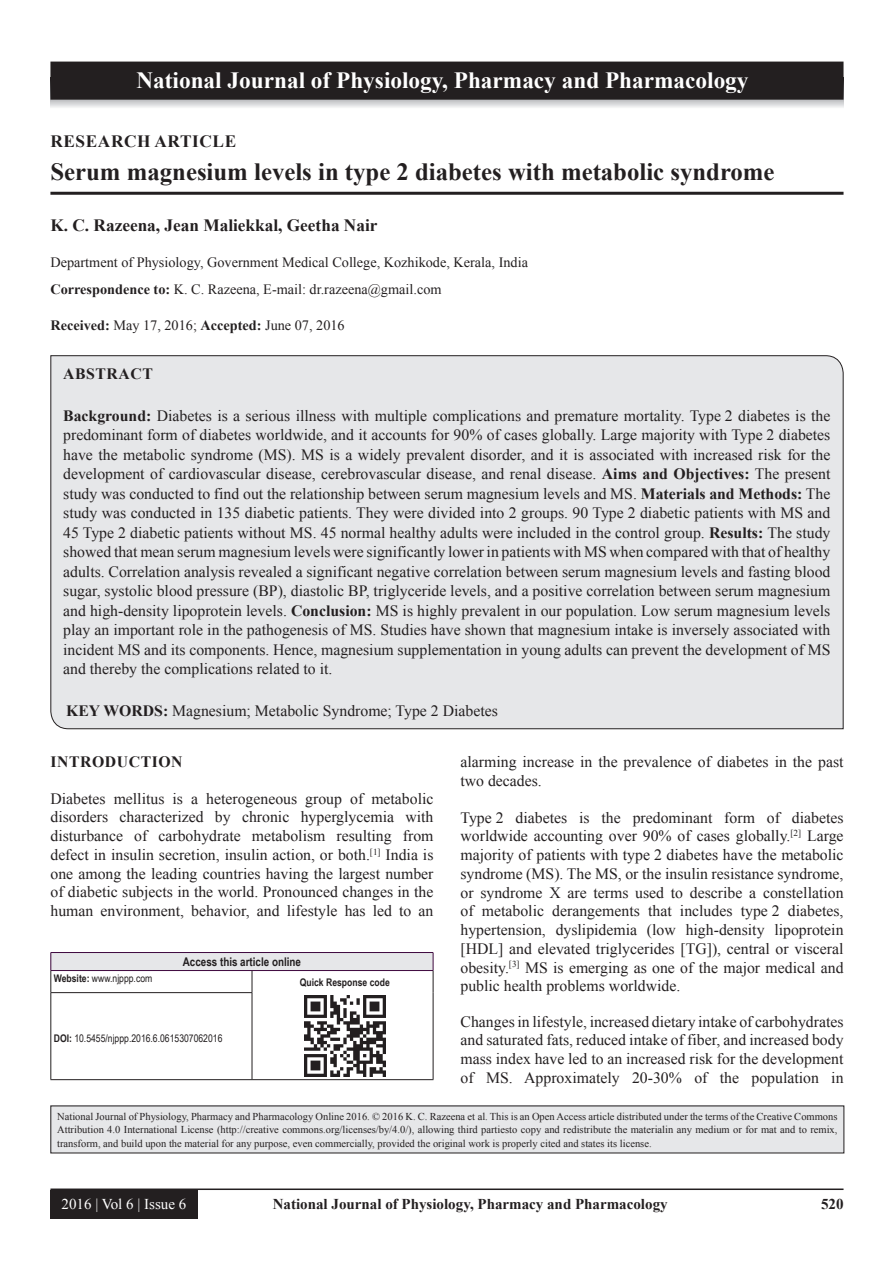
<style>
.page{position:relative;width:894px;height:1263px;background:#fff}
.page>*{position:absolute;margin:0;border:0;box-sizing:border-box;transform-origin:0 0}
.AT{font:700 24.75px "Times New Roman";color:#231f20}
.JN{font:700 23.25px "Times New Roman";color:#fff}
.AU{font:700 17.25px "Times New Roman";color:#231f20}
.AH{font:700 17.25px "Times New Roman";letter-spacing:.035em;color:#231f20}
.ABS{font:15.75px/19.5px "Times New Roman";color:#231f20;text-align:justify}
.TX{font:15.75px/18.8px "Times New Roman";color:#231f20;text-align:justify}
.KWD{font:15.75px "Times New Roman";color:#231f20}
.ABSH{font:700 15.75px "Times New Roman";letter-spacing:.035em;color:#231f20}
.RF{font:700 15px "Times New Roman";color:#231f20}
.RF_VOL{font:15px "Times New Roman";color:#fff}
.ADD{font:14.25px "Times New Roman";color:#231f20}
.AFF{font:14.25px "Times New Roman";color:#231f20}
.AAO{font:700 12px "Arial Narrow";color:#231f20}
.JN_TX{font:10.5px/13.5px "Times New Roman";color:#231f20;text-align:justify}
.Web{font:10.5px "Arial Narrow";color:#231f20}
.Web-2{font:700 10.5px "Arial Narrow";color:#231f20}
.s1{font-weight:700}
</style>
<div class="page">
<hr style="left:50px;top:1188px;width:793px;height:2px;background:#231f20">
<div style="left:50px;top:1190px;width:147px;height:28px;background:#231f20"></div>
<div style="left:50px;top:355px;width:793px;height:374px;background:#e6e7e9"></div>
<svg style="left:51px;top:100px;width:792px;height:8px"></svg>
<div style="left:51px;top:62px;width:791px;height:37px;background:#231f20"></div>
<div style="left:50px;top:62px;width:793px;height:38px;border:2px solid #231f20"></div>
<hr style="left:50px;top:192px;width:793px;height:3px;background:#231f20">
<div style="left:51px;top:952px;width:382px;height:18px;background:#e6e7e9"></div>
<hr style="left:51px;top:970px;width:201px;height:1px;background:#3e083e">
<hr style="left:252px;top:970px;width:181px;height:1px;background:#3e083e">
<svg style="left:50px;top:953px;width:2px;height:39px"></svg>
<svg style="left:251px;top:971px;width:1px;height:21px"></svg>
<hr style="left:50px;top:992px;width:202px;height:1px;background:#231f20">
<hr style="left:50px;top:993px;width:1px;height:86px;background:#231f20">
<hr style="left:251px;top:993px;width:1px;height:86px;background:#231f20">
<hr style="left:50px;top:1079px;width:202px;height:1px;background:#231f20">
<svg style="left:432px;top:953px;width:1px;height:39px"></svg>
<hr style="left:432px;top:992px;width:1px;height:87px;background:#231f20">
<hr style="left:252px;top:1079px;width:181px;height:1px;background:#231f20">
<hr style="left:51px;top:952px;width:201px;height:1px;background:#3e083e">
<hr style="left:252px;top:952px;width:181px;height:1px;background:#3e083e">
<img style="left:304px;top:995px;width:81px;height:81px">
<div style="left:51px;top:1106px;width:792px;height:47px;background:#e6e7e9"></div>
<p class="JN" style="left:136px;top:64px;width:613px">National Journal of Physiology, Pharmacy and Pharmacology</p>
<p class="AH" style="left:50px;top:128px;width:187px">RESEARCH ARTICLE</p>
<p class="AT" style="left:50px;top:154px;width:725px">Serum magnesium levels in type 2 diabetes with metabolic syndrome</p>
<p class="AU" style="left:50px;top:212px;width:328px">K. C. Razeena, Jean Maliekkal, Geetha Nair</p>
<p class="AFF" style="left:50px;top:252px;width:479px">Department of Physiology, Government Medical College, Kozhikode, Kerala, India</p>
<p class="ADD" style="left:50px;top:279px;width:392px"><span class="s1">Correspondence to:</span> K. C. Razeena, E-mail: dr.razeena@gmail.com</p>
<p class="ADD" style="left:50px;top:315px;width:296px"><span class="s1">Received:</span> May 17, 2016; <span class="s1">Accepted:</span> June 07, 2016</p>
<p class="ABSH" style="left:63px;top:362px;width:91px">ABSTRACT</p>
<p class="ABS" style="left:63px;top:405px;width:768px"><span class="s1">Background:</span> Diabetes is a serious illness with multiple complications and premature mortality. Type 2 diabetes is the predominant form of diabetes worldwide, and it accounts for 90% of cases globally. Large majority with Type 2 diabetes have the metabolic syndrome (MS). MS is a widely prevalent disorder, and it is associated with increased risk for the development of cardiovascular disease, cerebrovascular disease, and renal disease. <span class="s1">Aims and Objectives:</span> The present study was conducted to find out the relationship between serum magnesium levels and MS. <span class="s1">Materials and Methods:</span> The study was conducted in 135 diabetic patients. They were divided into 2 groups. 90 Type 2 diabetic patients with MS and 45 Type 2 diabetic patients without MS. 45 normal healthy adults were included in the control group. <span class="s1">Results:</span> The study showed that mean serum magnesium levels were significantly lower in patients with MS when compared with that of healthy adults. Correlation analysis revealed a significant negative correlation between serum magnesium levels and fasting blood sugar, systolic blood pressure (BP), diastolic BP, triglyceride levels, and a positive correlation between serum magnesium and high-density lipoprotein levels. <span class="s1">Conclusion:</span> MS is highly prevalent in our population. Low serum magnesium levels play an important role in the pathogenesis of MS. Studies have shown that magnesium intake is inversely associated with incident MS and its components. Hence, magnesium supplementation in young adults can prevent the development of MS and thereby the complications related to it.</p>
<p class="KWD" style="left:66px;top:700px;width:433px"><span class="s1">KEY WORDS:</span> Magnesium; Metabolic Syndrome; Type 2 Diabetes</p>
<h1 class="ABSH" style="left:50px;top:750px;width:134px">INTRODUCTION</h1>
<p class="TX" style="left:50px;top:788px;width:384px">Diabetes mellitus is a heterogeneous group of metabolic disorders characterized by chronic hyperglycemia with disturbance of carbohydrate metabolism resulting from defect in insulin secretion, insulin action, or both.<sup>[1]</sup> India is one among the leading countries having the largest number of diabetic subjects in the world. Pronounced changes in the human environment, behavior, and lifestyle has led to an</p>
<p class="TX" style="left:460px;top:752px;width:384px">alarming increase in the prevalence of diabetes in the past two decades.</p>
<p class="TX" style="left:460px;top:807px;width:384px">Type 2 diabetes is the predominant form of diabetes worldwide accounting over 90% of cases globally.<sup>[2]</sup> Large majority of patients with type 2 diabetes have the metabolic syndrome (MS). The MS, or the insulin resistance syndrome, or syndrome X are terms used to describe a constellation of metabolic derangements that includes type 2 diabetes, hypertension, dyslipidemia (low high-density lipoprotein [HDL] and elevated triglycerides [TG]), central or visceral obesity.<sup>[3]</sup> MS is emerging as one of the major medical and public health problems worldwide.</p>
<p class="TX" style="left:460px;top:1011px;width:384px">Changes in lifestyle, increased dietary intake of carbohydrates and saturated fats, reduced intake of fiber, and increased body mass index have led to an increased risk for the development of MS. Approximately 20-30% of the population in</p>
<p class="AAO" style="left:183px;top:952px;width:120px">Access this article online</p>
<p class="Web" style="left:54px;top:971px;width:100px"><span class="s1">Website:</span> www.njppp.com</p>
<p class="Web-2" style="left:300px;top:973px;width:91px">Quick Response code</p>
<p class="Web" style="left:54px;top:1030px;width:170px"><span class="s1">DOI:</span> 10.5455/njppp.2016.6.0615307062016</p>
<p class="JN_TX" style="left:57px;top:1109px;width:781px">National Journal of Physiology, Pharmacy and Pharmacology Online 2016. © 2016 K. C. Razeena et al. This is an Open Access article distributed under the terms of the Creative Commons Attribution 4.0 International License (http://creative commons.org/licenses/by/4.0/), allowing third partiesto copy and redistribute the materialin any medium or for mat and to remix, transform, and build upon the material for any purpose, even commercially, provided the original work is properly cited and states its license.</p>
<p class="RF_VOL" style="left:62px;top:1193px;width:126px">2016 | Vol 6 | Issue 6</p>
<p class="RF" style="left:272px;top:1193px;width:396px">National Journal of Physiology, Pharmacy and Pharmacology</p>
<p class="RF" style="left:820px;top:1193px;width:24px">520</p>
</div>
